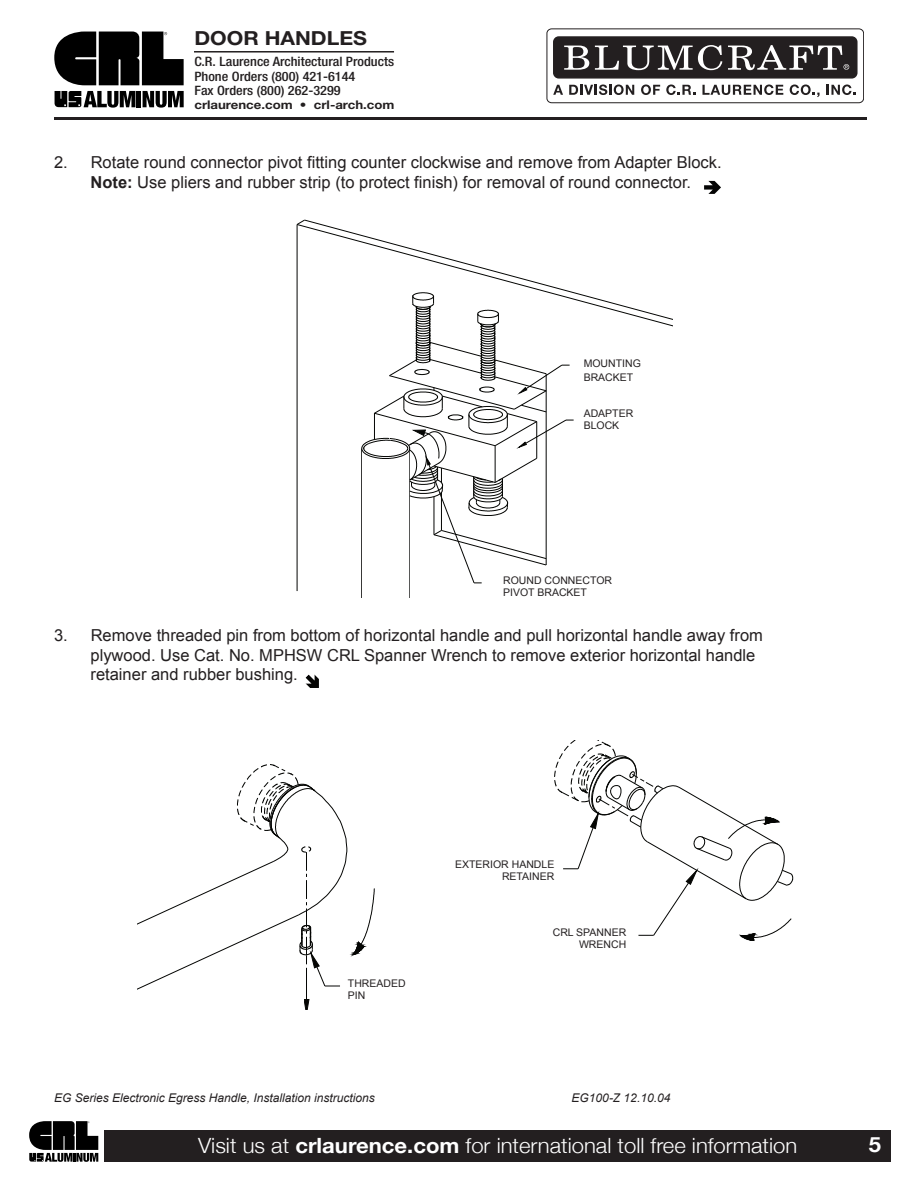
<style>
.page{position:relative;width:918px;height:1188px;background:#fff}
.page>*{position:absolute;margin:0;border:0;box-sizing:border-box;transform-origin:0 0}
.t1{font:300 21px "Helvetica Neue";color:#fff;scale:1.05 1}
.t2{font:700 21px "Helvetica Neue";color:#fff;scale:1.05 1}
.t3{font:700 19.35px "Helvetica Neue";color:#231f20;scale:1.1 1}
.t4{font:16.5px/19.8px "Arial";color:#231f20;text-align:center}
.t5{font:500 condensed 12.9px/14.2px "Helvetica Neue";color:#231f20;scale:1.1 1}
.t6{font:italic 12px "Arial";color:#231f20}
.t7{font:700 12px "Helvetica Neue";color:#231f20;scale:1.1 1}
.t8{font:10.5px/12px "Arial";color:#231f20}
.s1{font-weight:700}
</style>
<div class="page">
<svg style="left:554px;top:741px;width:239px;height:200px"></svg>
<svg style="left:137px;top:764px;width:238px;height:246px"></svg>
<div style="left:104px;top:1130px;width:787px;height:32px;background:#231f20"></div>
<svg style="left:29px;top:1121px;width:69px;height:41px"></svg>
<hr style="left:137px;top:91px;width:4px;height:16px;background:#000">
<svg style="left:143px;top:91px;width:41px;height:17px"></svg>
<svg style="left:55px;top:91px;width:80px;height:17px"></svg>
<svg style="left:54px;top:32px;width:130px;height:53px;background:#2e2e2e"></svg>
<div style="left:547px;top:28px;width:317px;height:75px;border:1px solid #231f20;border-radius:5px"></div>
<svg style="left:553px;top:85px;width:10px;height:10px"></svg>
<svg style="left:569px;top:85px;width:65px;height:10px"></svg>
<svg style="left:641px;top:85px;width:19px;height:10px"></svg>
<svg style="left:666px;top:85px;width:29px;height:10px"></svg>
<svg style="left:702px;top:85px;width:81px;height:10px"></svg>
<svg style="left:790px;top:85px;width:30px;height:12px"></svg>
<svg style="left:827px;top:85px;width:29px;height:10px"></svg>
<div style="left:554px;top:37px;width:303px;height:41px;background:#231f20;border-radius:5px"></div>
<div style="left:553px;top:36px;width:305px;height:43px;border:1px solid #231f20;border-radius:5px"></div>
<svg style="left:564px;top:46px;width:25px;height:24px"></svg>
<svg style="left:595px;top:45px;width:127px;height:25px"></svg>
<svg style="left:728px;top:45px;width:121px;height:25px"></svg>
<hr style="left:194px;top:51px;width:200px;height:2px;background:#231f20">
<hr style="left:54px;top:117px;width:813px;height:3px;background:#231f20">
<hr style="left:362px;top:448px;width:1px;height:150px;background:#040503">
<hr style="left:410px;top:448px;width:1px;height:150px;background:#040503">
<hr style="left:297px;top:225px;width:1px;height:366px;background:#040503">
<svg style="left:296px;top:220px;width:376px;height:364px"></svg>
<svg style="left:704px;top:181px;width:17px;height:13px"></svg>
<svg style="left:305px;top:674px;width:14px;height:14px"></svg>
<p class="t3" style="left:194px;top:32px;width:158px">DOOR HANDLES</p>
<p class="t5" style="left:194px;top:56px;width:183px">C.R. Laurence Architectural Products<br>Phone Orders (800) 421-6144<br>Fax Orders (800) 262-3299</p>
<p class="t7" style="left:194px;top:100px;width:183px">crlaurence.com • crl-arch.com</p>
<p class="t4" style="left:54px;top:152px;width:669px">2. Rotate round connector pivot fitting counter clockwise and remove from Adapter Block.<br><span class="s1">Note:</span> Use pliers and rubber strip (to protect finish) for removal of round connector.</p>
<p class="t8" style="left:584px;top:357px;width:59px;line-height:14.1px">MOUNTING<br>BRACKET</p>
<p class="t8" style="left:584px;top:407px;width:51px">ADAPTER<br>BLOCK</p>
<p class="t8" style="left:503px;top:574px;width:110px">ROUND CONNECTOR<br>PIVOT BRACKET</p>
<p class="t4" style="left:91px;top:625px;width:674px;text-align:left;text-indent:-37px">3. Remove threaded pin from bottom of horizontal handle and pull horizontal handle away from plywood. Use Cat. No. MPHSW CRL Spanner Wrench to remove exterior horizontal handle retainer and rubber bushing.</p>
<p class="t8" style="left:455px;top:859px;width:101px;text-align:right">ExTERIOR HANDLE<br>RETAINER</p>
<p class="t8" style="left:348px;top:977px;width:59px">THREADED<br>PIN</p>
<p class="t8" style="left:553px;top:926px;width:75px;text-align:right">CRL SPANNER<br>WRENCH</p>
<p class="t6" style="left:54px;top:1091px;width:322px">EG Series Electronic Egress Handle, Installation instructions</p>
<p class="t6" style="left:572px;top:1091px;width:100px">EG100-Z 12.10.04</p>
<p class="t1" style="left:198px;top:1132px;width:572px">Visit us at <span class="s1">crlaurence.com</span> for international toll free information</p>
<p class="t2" style="left:869px;top:1132px;width:13px">5</p>
</div>
